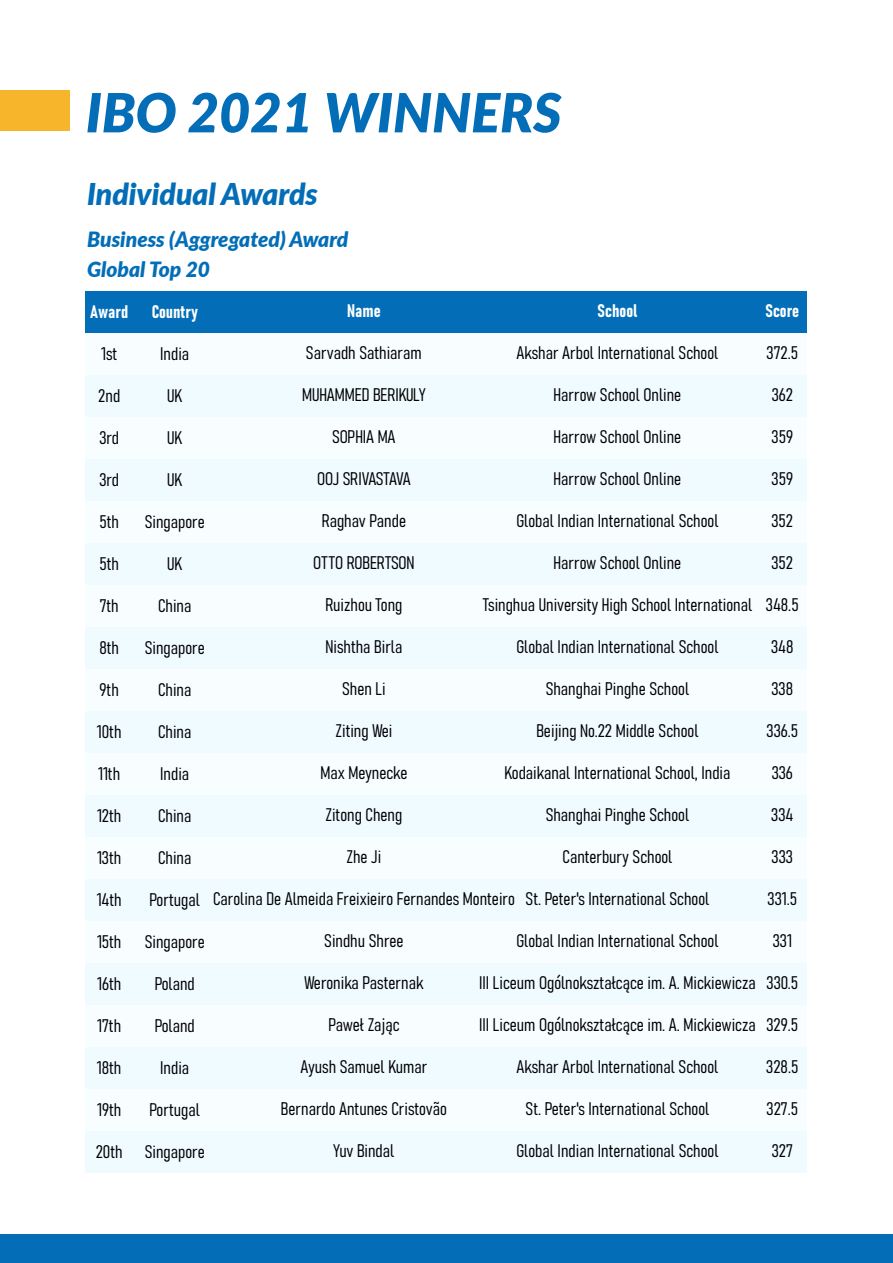
<style>
.page{position:relative;width:893px;height:1263px;background:#fff}
.page>*{position:absolute;margin:0;border:0;box-sizing:border-box;transform-origin:0 0}
.t1{font:italic 900 54px "Lato";color:#036eb7}
.t2{font:italic 900 30px "Lato";color:#036eb7}
.t3{font:italic 900 21px/30px "Lato";color:#036eb7}
.t4{font:18px "Bahnschrift";color:#000}
.t5{font:18px "Bahnschrift";color:#fff}
.t6{font:18px "Bahnschrift";letter-spacing:-.02em;color:#000}
</style>
<div class="page">
<div style="left:86px;top:291px;width:721px;height:42px;background:#036eb7"></div>
<div style="left:86px;top:333px;width:721px;height:42px;background:#f8fdff"></div>
<div style="left:86px;top:375px;width:721px;height:42px;background:#f0fbff"></div>
<div style="left:86px;top:417px;width:721px;height:42px;background:#f8fdff"></div>
<div style="left:86px;top:459px;width:721px;height:42px;background:#f0fbff"></div>
<div style="left:86px;top:501px;width:721px;height:42px;background:#f8fdff"></div>
<div style="left:86px;top:543px;width:721px;height:42px;background:#f0fbff"></div>
<div style="left:86px;top:585px;width:721px;height:42px;background:#f8fdff"></div>
<div style="left:86px;top:627px;width:721px;height:42px;background:#f0fbff"></div>
<div style="left:86px;top:669px;width:721px;height:42px;background:#f8fdff"></div>
<div style="left:86px;top:711px;width:721px;height:42px;background:#f0fbff"></div>
<div style="left:86px;top:753px;width:721px;height:42px;background:#f8fdff"></div>
<div style="left:86px;top:795px;width:721px;height:42px;background:#f0fbff"></div>
<div style="left:86px;top:837px;width:721px;height:42px;background:#f8fdff"></div>
<div style="left:86px;top:879px;width:721px;height:42px;background:#f0fbff"></div>
<div style="left:86px;top:921px;width:721px;height:42px;background:#f8fdff"></div>
<div style="left:86px;top:963px;width:721px;height:42px;background:#f0fbff"></div>
<div style="left:86px;top:1005px;width:721px;height:42px;background:#f8fdff"></div>
<div style="left:86px;top:1047px;width:721px;height:42px;background:#f0fbff"></div>
<div style="left:86px;top:1089px;width:721px;height:42px;background:#f8fdff"></div>
<div style="left:86px;top:1131px;width:721px;height:42px;background:#f0fbff"></div>
<div style="left:0;top:1234px;width:893px;height:29px;background:#036eb7"></div>
<div style="left:0;top:90px;width:69px;height:41px;background:#f7b52c"></div>
<h1 class="t1" style="left:86px;top:72px;width:477px">IBO 2021 WINNERS</h1>
<h2 class="t2" style="left:87px;top:171px;width:232px">Individual Awards</h2>
<p class="t3" style="left:87px;top:223px;width:263px">Business (Aggregated) Award<br>Global Top 20</p>
<p class="t5" style="left:90px;top:300px;width:39px">Award</p>
<p class="t4" style="left:101px;top:342px;width:18px">1st</p>
<p class="t4" style="left:98px;top:384px;width:23px">2nd</p>
<p class="t4" style="left:99px;top:426px;width:21px">3rd</p>
<p class="t4" style="left:99px;top:468px;width:21px">3rd</p>
<p class="t4" style="left:99px;top:510px;width:21px">5th</p>
<p class="t4" style="left:99px;top:552px;width:21px">5th</p>
<p class="t4" style="left:100px;top:594px;width:21px">7th</p>
<p class="t4" style="left:99px;top:636px;width:21px">8th</p>
<p class="t4" style="left:100px;top:678px;width:21px">9th</p>
<p class="t4" style="left:97px;top:720px;width:26px">10th</p>
<p class="t4" style="left:98px;top:762px;width:23px">11th</p>
<p class="t4" style="left:97px;top:804px;width:26px">12th</p>
<p class="t4" style="left:97px;top:846px;width:26px">13th</p>
<p class="t4" style="left:97px;top:888px;width:26px">14th</p>
<p class="t4" style="left:97px;top:930px;width:26px">15th</p>
<p class="t4" style="left:97px;top:972px;width:26px">16th</p>
<p class="t4" style="left:97px;top:1014px;width:25px">17th</p>
<p class="t4" style="left:97px;top:1056px;width:26px">18th</p>
<p class="t4" style="left:97px;top:1098px;width:26px">19th</p>
<p class="t4" style="left:96px;top:1140px;width:28px">20th</p>
<p class="t5" style="left:597px;top:300px;width:41px">School</p>
<p class="t4" style="left:516px;top:342px;width:203px">Akshar Arbol International School</p>
<p class="t4" style="left:554px;top:384px;width:129px">Harrow School Online</p>
<p class="t4" style="left:554px;top:426px;width:129px">Harrow School Online</p>
<p class="t4" style="left:554px;top:468px;width:129px">Harrow School Online</p>
<p class="t4" style="left:516px;top:510px;width:204px">Global Indian International School</p>
<p class="t4" style="left:554px;top:552px;width:129px">Harrow School Online</p>
<p class="t4" style="left:483px;top:594px;width:271px">Tsinghua University High School International</p>
<p class="t4" style="left:516px;top:636px;width:204px">Global Indian International School</p>
<p class="t4" style="left:546px;top:678px;width:145px">Shanghai Pinghe School</p>
<p class="t4" style="left:536px;top:720px;width:164px">Beijing No.22 Middle School</p>
<p class="t4" style="left:504px;top:762px;width:228px">Kodaikanal International School, India</p>
<p class="t4" style="left:546px;top:804px;width:145px">Shanghai Pinghe School</p>
<p class="t4" style="left:562px;top:846px;width:111px">Canterbury School</p>
<p class="t4" style="left:526px;top:888px;width:185px">St. Peter's International School</p>
<p class="t4" style="left:516px;top:930px;width:204px">Global Indian International School</p>
<p class="t4" style="left:479px;top:971px;width:278px">III Liceum Ogólnokształcące im. A. Mickiewicza</p>
<p class="t4" style="left:479px;top:1013px;width:278px">III Liceum Ogólnokształcące im. A. Mickiewicza</p>
<p class="t4" style="left:516px;top:1055px;width:203px">Akshar Arbol International School</p>
<p class="t4" style="left:526px;top:1097px;width:185px">St. Peter's International School</p>
<p class="t4" style="left:516px;top:1139px;width:204px">Global Indian International School</p>
<p class="t5" style="left:152px;top:300px;width:48px">Country</p>
<p class="t4" style="left:160px;top:342px;width:31px">India</p>
<p class="t4" style="left:167px;top:384px;width:16px">UK</p>
<p class="t4" style="left:167px;top:426px;width:16px">UK</p>
<p class="t4" style="left:167px;top:468px;width:16px">UK</p>
<p class="t4" style="left:145px;top:510px;width:61px">Singapore</p>
<p class="t4" style="left:167px;top:552px;width:16px">UK</p>
<p class="t4" style="left:158px;top:594px;width:35px">China</p>
<p class="t4" style="left:145px;top:636px;width:61px">Singapore</p>
<p class="t4" style="left:158px;top:678px;width:35px">China</p>
<p class="t4" style="left:158px;top:720px;width:35px">China</p>
<p class="t4" style="left:160px;top:762px;width:31px">India</p>
<p class="t4" style="left:158px;top:804px;width:35px">China</p>
<p class="t4" style="left:158px;top:846px;width:35px">China</p>
<p class="t4" style="left:150px;top:888px;width:52px">Portugal</p>
<p class="t4" style="left:145px;top:930px;width:61px">Singapore</p>
<p class="t4" style="left:155px;top:972px;width:42px">Poland</p>
<p class="t4" style="left:155px;top:1014px;width:42px">Poland</p>
<p class="t4" style="left:160px;top:1056px;width:31px">India</p>
<p class="t4" style="left:150px;top:1098px;width:52px">Portugal</p>
<p class="t4" style="left:145px;top:1140px;width:61px">Singapore</p>
<p class="t5" style="left:347px;top:300px;width:35px">Name</p>
<p class="t4" style="left:306px;top:342px;width:117px">Sarvadh Sathiaram</p>
<p class="t4" style="left:302px;top:384px;width:125px">MUHAMMED BERIKULY</p>
<p class="t4" style="left:332px;top:426px;width:65px">SOPHIA MA</p>
<p class="t6" style="left:317px;top:468px;width:95px">OOJ SRIVASTAVA</p>
<p class="t4" style="left:322px;top:510px;width:86px">Raghav Pande</p>
<p class="t4" style="left:313px;top:552px;width:103px">OTTO ROBERTSON</p>
<p class="t4" style="left:325px;top:594px;width:78px">Ruizhou Tong</p>
<p class="t4" style="left:325px;top:636px;width:78px">Nishtha Birla</p>
<p class="t4" style="left:342px;top:678px;width:45px">Shen Li</p>
<p class="t4" style="left:336px;top:720px;width:58px">Ziting Wei</p>
<p class="t4" style="left:320px;top:762px;width:89px">Max Meynecke</p>
<p class="t4" style="left:325px;top:804px;width:78px">Zitong Cheng</p>
<p class="t4" style="left:347px;top:846px;width:36px">Zhe Ji</p>
<p class="t4" style="left:213px;top:888px;width:303px">Carolina De Almeida Freixieiro Fernandes Monteiro</p>
<p class="t4" style="left:324px;top:930px;width:81px">Sindhu Shree</p>
<p class="t4" style="left:305px;top:972px;width:120px">Weronika Pasternak</p>
<p class="t4" style="left:328px;top:1014px;width:73px">Paweł Zając</p>
<p class="t4" style="left:300px;top:1056px;width:129px">Ayush Samuel Kumar</p>
<p class="t4" style="left:281px;top:1098px;width:167px">Bernardo Antunes Cristovão</p>
<p class="t4" style="left:333px;top:1140px;width:62px">Yuv Bindal</p>
<p class="t5" style="left:765px;top:299px;width:35px">Score</p>
<p class="t4" style="left:766px;top:341px;width:33px">372.5</p>
<p class="t4" style="left:772px;top:383px;width:23px">362</p>
<p class="t4" style="left:772px;top:425px;width:23px">359</p>
<p class="t4" style="left:772px;top:467px;width:23px">359</p>
<p class="t4" style="left:771px;top:509px;width:23px">352</p>
<p class="t4" style="left:771px;top:551px;width:23px">352</p>
<p class="t4" style="left:766px;top:593px;width:34px">348.5</p>
<p class="t4" style="left:771px;top:635px;width:24px">348</p>
<p class="t4" style="left:771px;top:677px;width:23px">338</p>
<p class="t4" style="left:766px;top:719px;width:33px">336.5</p>
<p class="t4" style="left:772px;top:761px;width:23px">336</p>
<p class="t4" style="left:771px;top:803px;width:24px">334</p>
<p class="t4" style="left:772px;top:845px;width:23px">333</p>
<p class="t4" style="left:768px;top:887px;width:31px">331.5</p>
<p class="t4" style="left:773px;top:929px;width:21px">331</p>
<p class="t4" style="left:766px;top:971px;width:33px">330.5</p>
<p class="t4" style="left:766px;top:1013px;width:33px">329.5</p>
<p class="t4" style="left:766px;top:1055px;width:34px">328.5</p>
<p class="t4" style="left:766px;top:1097px;width:33px">327.5</p>
<p class="t4" style="left:772px;top:1139px;width:23px">327</p>
</div>
